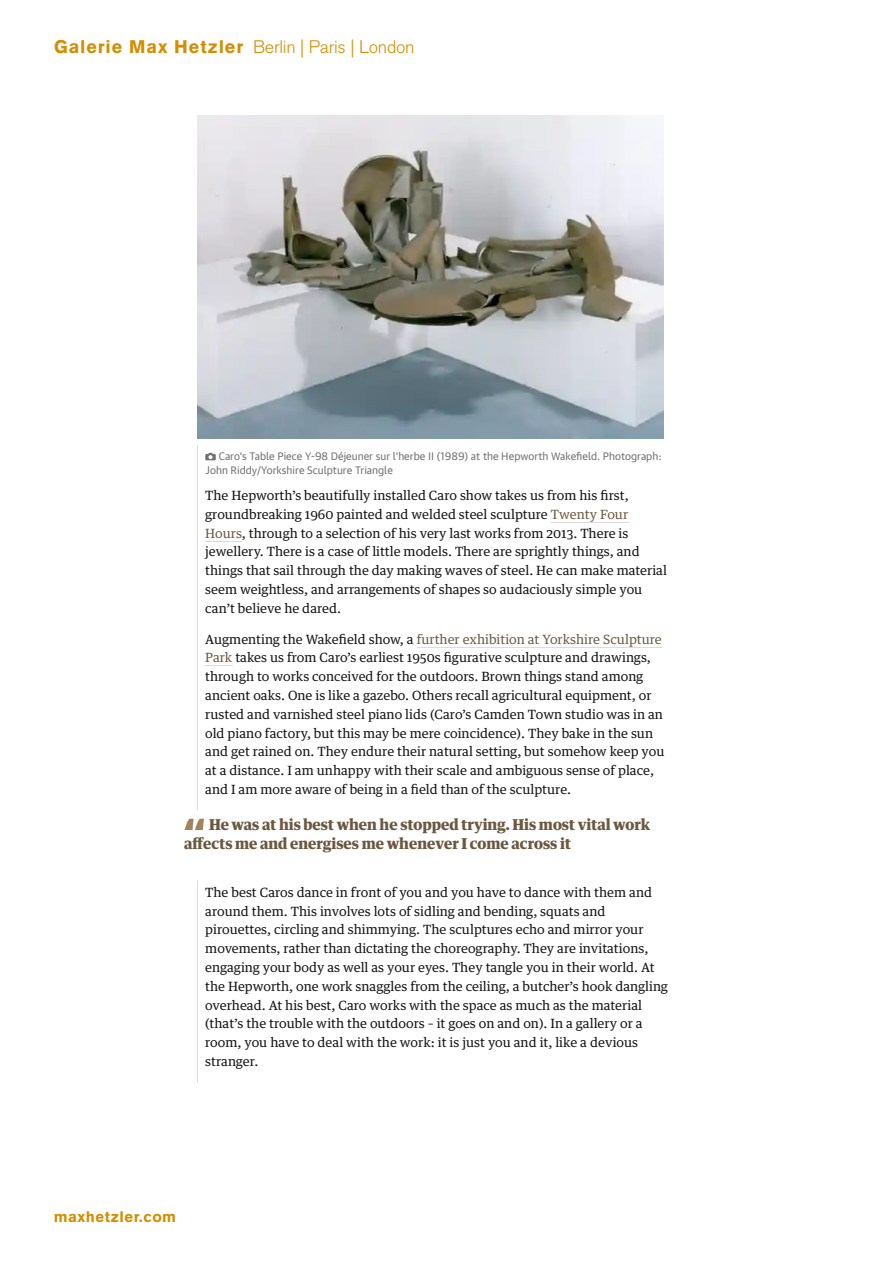
<style>
.page{position:relative;width:893px;height:1263px;background:#fff}
.page>*{position:absolute;margin:0;border:0;box-sizing:border-box;transform-origin:0 0}
.t1{font:18px "Akzidenz Grotesk BE Light Os F";letter-spacing:-.015em;color:#d48e00}
.t2{font:700 15px/18.8px "GH Guardian Headline";color:#6b5840}
.t3{font:900 15px "Akzidenz Grotesk";letter-spacing:.03em;color:#d48e00}
.t4{font:12.75px/18.8px "Guardian Text Egyptian";color:#121212}
.t5{font:10.5px/13.5px "Guardian Text Sans";color:#707070}
.s1{font-family:"Akzidenz Grotesk";font-weight:900}
.s2{color:#6b5840}
</style>
<div class="page">
<img style="left:198px;top:115px;width:465px;height:323px">
<hr style="left:197px;top:445px;width:1px;height:637px;background:#dcdcdc">
<hr style="left:551px;top:522px;width:77px;height:1px;background:#dcdcdc">
<hr style="left:205px;top:541px;width:37px;height:1px;background:#dcdcdc">
<hr style="left:417px;top:647px;width:245px;height:1px;background:#dcdcdc">
<svg style="left:205px;top:665px;width:27px;height:1px"></svg>
<svg style="left:205px;top:453px;width:11px;height:7px"></svg>
<div style="left:177px;top:810px;width:494px;height:51px;background:#fff"></div>
<svg style="left:184px;top:819px;width:20px;height:11px"></svg>
<svg style="left:197px;top:861px;width:1px;height:19px"></svg>
<h1 class="t1" style="left:54px;top:37px;width:362px"><span class="s1">Galerie Max Hetzler</span> Berlin | Paris | London</h1>
<p class="t5" style="left:205px;top:448px;width:458px;text-indent:14px">Caro’s Table Piece Y=98 Déjeuner sur l’herbe II (1989) at the Hepworth Wakefield. Photograph:<br>John Riddy/Yorkshire Sculpture Triangle</p>
<p class="t4" style="left:205px;top:485px;width:463px">The Hepworth’s beautifully installed Caro show takes us from his first, groundbreaking 1960 painted and welded steel sculpture <span class="s2">Twenty Four Hours</span>, through to a selection of his very last works from 2013. There is jewellery. There is a case of little models. There are sprightly things, and things that sail through the day making waves of steel. He can make material seem weightless, and arrangements of shapes so audaciously simple you can’t believe he dared.</p>
<p class="t4" style="left:205px;top:628px;width:461px">Augmenting the Wakefield show, a <span class="s2">further exhibition at Yorkshire Sculpture Park</span> takes us from Caro’s earliest 1950s figurative sculpture and drawings, through to works conceived for the outdoors. Brown things stand among ancient oaks. One is like a gazebo. Others recall agricultural equipment, or rusted and varnished steel piano lids (Caro’s Camden Town studio was in an old piano factory, but this may be mere coincidence). They bake in the sun and get rained on. They endure their natural setting, but somehow keep you at a distance. I am unhappy with their scale and ambiguous sense of place, and I am more aware of being in a field than of the sculpture.</p>
<p class="t2" style="left:184px;top:813px;width:468px;text-indent:25px">He was at his best when he stopped trying. His most vital work affects me and energises me whenever I come across it</p>
<p class="t4" style="left:205px;top:882px;width:464px">The best Caros dance in front of you and you have to dance with them and around them. This involves lots of sidling and bending, squats and pirouettes, circling and shimmying. The sculptures echo and mirror your movements, rather than dictating the choreography. They are invitations, engaging your body as well as your eyes. They tangle you in their world. At the Hepworth, one work snaggles from the ceiling, a butcher’s hook dangling overhead. At his best, Caro works with the space as much as the material (that’s the trouble with the outdoors – it goes on and on). In a gallery or a room, you have to deal with the work: it is just you and it, like a devious stranger.</p>
<p class="t3" style="left:54px;top:1207px;width:124px">maxhetzler.com</p>
</div>
